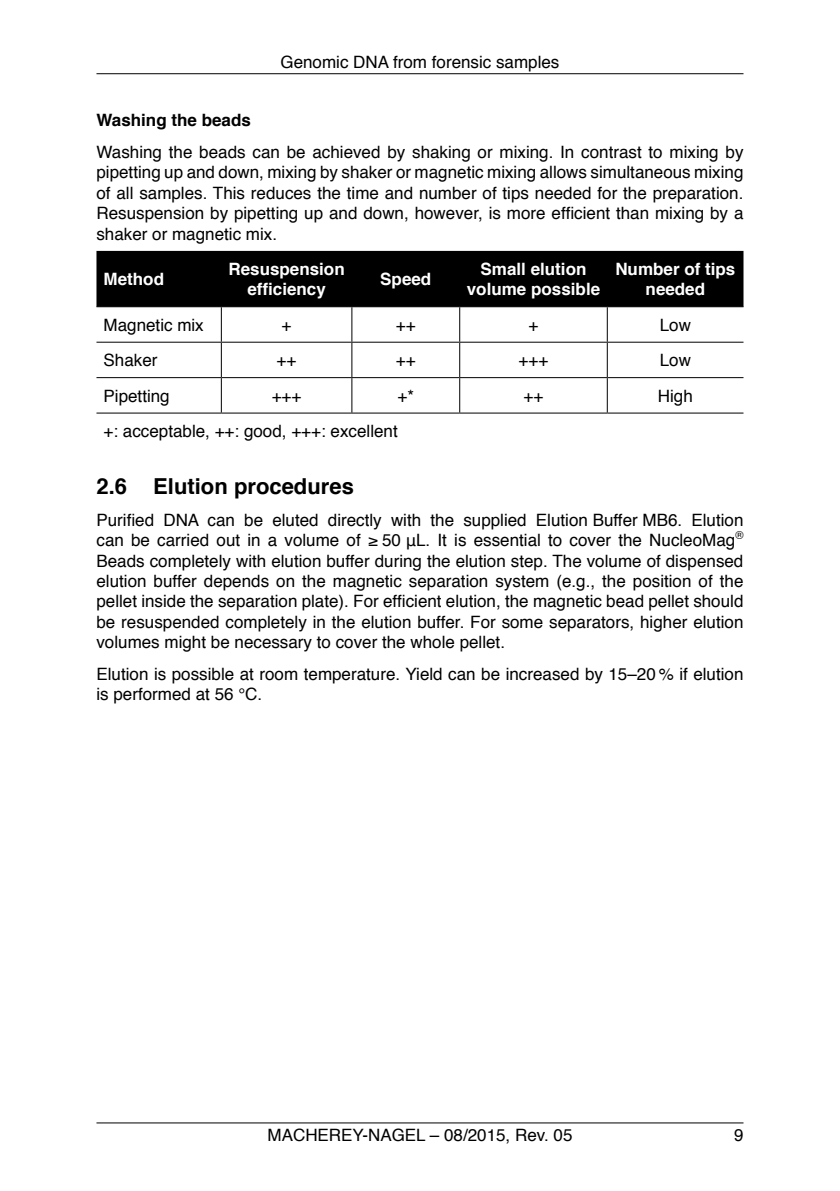
<style>
.page{position:relative;width:840px;height:1191px;background:#fff}
.page>*{position:absolute;margin:0;border:0;box-sizing:border-box;transform-origin:0 0}
.t1{font:700 22px "Helvetica";color:#000}
.t2{font:17px/20.4px "Helvetica";color:#000;text-align:justify}
.t3{font:700 17px/20.4px "Helvetica";color:#fff;text-align:center}
.t4{font:700 17px "Helvetica";color:#000}
</style>
<div class="page">
<hr style="left:96px;top:1122px;width:647px;height:1px;background:#000">
<hr style="left:96px;top:73px;width:647px;height:1px;background:#000">
<div style="left:96px;top:251px;width:647px;height:55px;background:#000"></div>
<hr style="left:96px;top:306px;width:125px;height:1px;background:#000">
<hr style="left:221px;top:306px;width:130px;height:1px;background:#000">
<hr style="left:351px;top:306px;width:108px;height:1px;background:#000">
<hr style="left:459px;top:306px;width:148px;height:1px;background:#000">
<hr style="left:607px;top:306px;width:136px;height:1px;background:#000">
<hr style="left:351px;top:307px;width:1px;height:35px;background:#000">
<hr style="left:351px;top:343px;width:1px;height:34px;background:#000">
<hr style="left:351px;top:378px;width:1px;height:34px;background:#000">
<hr style="left:96px;top:342px;width:125px;height:1px;background:#000">
<hr style="left:221px;top:342px;width:130px;height:1px;background:#000">
<hr style="left:351px;top:342px;width:108px;height:1px;background:#000">
<hr style="left:459px;top:342px;width:148px;height:1px;background:#000">
<hr style="left:607px;top:342px;width:136px;height:1px;background:#000">
<hr style="left:96px;top:377px;width:125px;height:1px;background:#000">
<hr style="left:221px;top:377px;width:130px;height:1px;background:#000">
<hr style="left:351px;top:377px;width:108px;height:1px;background:#000">
<hr style="left:459px;top:377px;width:148px;height:1px;background:#000">
<hr style="left:607px;top:377px;width:136px;height:1px;background:#000">
<hr style="left:459px;top:307px;width:1px;height:35px;background:#000">
<hr style="left:606px;top:307px;width:1px;height:35px;background:#000">
<hr style="left:459px;top:343px;width:1px;height:34px;background:#000">
<hr style="left:606px;top:343px;width:1px;height:34px;background:#000">
<hr style="left:459px;top:378px;width:1px;height:34px;background:#000">
<hr style="left:606px;top:378px;width:1px;height:34px;background:#000">
<hr style="left:221px;top:412px;width:130px;height:1px;background:#000">
<hr style="left:351px;top:412px;width:108px;height:1px;background:#000">
<hr style="left:459px;top:412px;width:148px;height:1px;background:#000">
<hr style="left:607px;top:412px;width:136px;height:1px;background:#000">
<hr style="left:221px;top:307px;width:1px;height:35px;background:#000">
<hr style="left:221px;top:343px;width:1px;height:34px;background:#000">
<hr style="left:221px;top:378px;width:1px;height:34px;background:#000">
<hr style="left:96px;top:412px;width:125px;height:1px;background:#000">
<p class="t2" style="left:280px;top:52px;width:280px">Genomic DNA from forensic samples</p>
<p class="t4" style="left:96px;top:106px;width:156px">Washing the beads</p>
<p class="t2" style="left:96px;top:142px;width:648px">Washing the beads can be achieved by shaking or mixing. In contrast to mixing by pipetting up and down, mixing by shaker or magnetic mixing allows simultaneous mixing of all samples. This reduces the time and number of tips needed for the preparation.<br>Resuspension by pipetting up and down, however, is more efficient than mixing by a shaker or magnetic mix.</p>
<p class="t3" style="left:103px;top:269px;width:62px">Method</p>
<p class="t3" style="left:228px;top:259px;width:118px">Resuspension efficiency</p>
<p class="t3" style="left:380px;top:269px;width:53px">Speed</p>
<p class="t3" style="left:466px;top:259px;width:135px">Small elution volume possible</p>
<p class="t3" style="left:615px;top:259px;width:121px">Number of tips needed</p>
<p class="t2" style="left:103px;top:315px;width:102px">Magnetic mix</p>
<p class="t2" style="left:281px;top:315px;width:11px">+</p>
<p class="t2" style="left:395px;top:315px;width:21px">++</p>
<p class="t2" style="left:528px;top:315px;width:11px">+</p>
<p class="t2" style="left:659px;top:315px;width:33px">Low</p>
<p class="t2" style="left:103px;top:351px;width:55px">Shaker</p>
<p class="t2" style="left:276px;top:351px;width:21px">++</p>
<p class="t2" style="left:395px;top:351px;width:21px">++</p>
<p class="t2" style="left:518px;top:351px;width:31px">+++</p>
<p class="t2" style="left:659px;top:351px;width:33px">Low</p>
<p class="t2" style="left:103px;top:386px;width:68px">Pipetting</p>
<p class="t2" style="left:271px;top:386px;width:31px">+++</p>
<p class="t2" style="left:397px;top:386px;width:18px">+*</p>
<p class="t2" style="left:523px;top:386px;width:21px">++</p>
<p class="t2" style="left:657px;top:386px;width:36px">High</p>
<p class="t2" style="left:103px;top:421px;width:295px">+: acceptable, ++: good, +++: excellent</p>
<p class="t1" style="left:96px;top:468px;width:259px">2.6 Elution procedures</p>
<p class="t2" style="left:96px;top:510px;width:648px">Purified DNA can be eluted directly with the supplied Elution Buffer MB6. Elution can be carried out in a volume of ≥ 50 μL. It is essential to cover the NucleoMag<sup>® </sup>Beads completely with elution buffer during the elution step. The volume of dispensed elution buffer depends on the magnetic separation system (e.g., the position of the pellet inside the separation plate). For efficient elution, the magnetic bead pellet should be resuspended completely in the elution buffer. For some separators, higher elution volumes might be necessary to cover the whole pellet.</p>
<p class="t2" style="left:96px;top:664px;width:648px">Elution is possible at room temperature. Yield can be increased by 15–20 % if elution is performed at 56 °C.</p>
<p class="t2" style="left:267px;top:1125px;width:306px">MACHEREY-NAGEL – 08/2015, Rev. 05</p>
<p class="t2" style="left:733px;top:1125px;width:11px">9</p>
</div>
